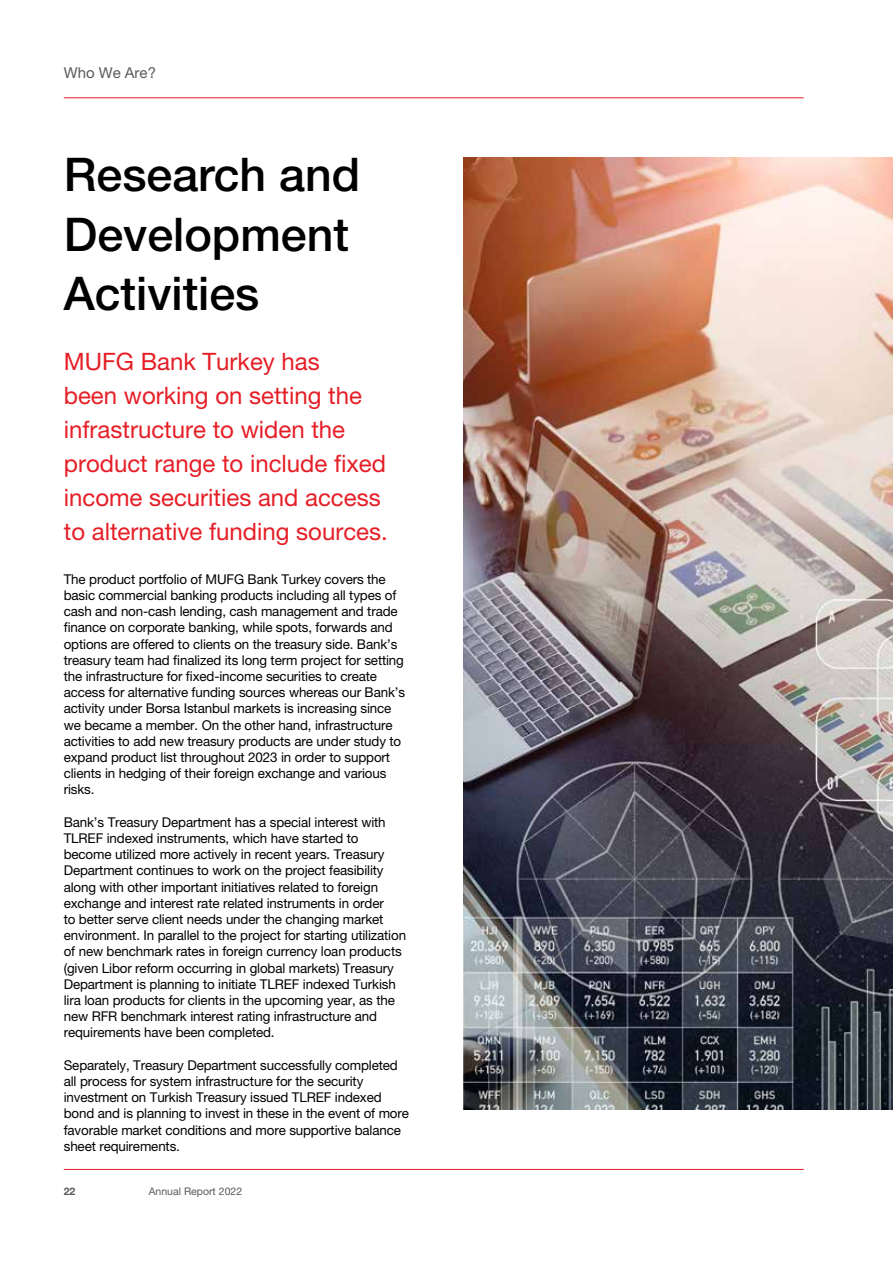
<style>
.page{position:relative;width:893px;height:1263px;background:#fff}
.page>*{position:absolute;margin:0;border:0;box-sizing:border-box;transform-origin:0 0}
.t1{font:500 46.5px/59.6px "Helvetica Neue LT Pro";color:#000}
.t2{font:24px/34px "Helvetica Neue LT Pro";color:#e61e26}
.t3{font:15px "Helvetica Neue LT Pro";color:#5a5a5a}
.t4{font:13.5px/16.2px "Helvetica Neue LT Pro";letter-spacing:-.01em;color:#000}
.t5{font:10.5px "Helvetica Neue LT Pro";color:#5a5a5a}
.t6{font:700 10.5px "Helvetica Neue LT Pro";color:#5a5a5a}
</style>
<div class="page">
<hr style="left:64px;top:98px;width:740px;height:1px;background:#e61e26">
<hr style="left:64px;top:1169px;width:740px;height:1px;background:#e61e26">
<img style="left:463px;top:157px;width:430px;height:953px">
<p class="t3" style="left:64px;top:63px;width:94px">Who We Are?</p>
<h1 class="t1" style="left:64px;top:145px;width:298px">Research and<br>Development<br>Activities</h1>
<h2 class="t2" style="left:64px;top:344px;width:326px">MUFG Bank Turkey has<br>been working on setting the infrastructure to widen the product range to include fixed income securities and access to alternative funding sources.</h2>
<p class="t4" style="left:64px;top:571px;width:343px">The product portfolio of MUFG Bank Turkey covers the basic commercial banking products including all types of cash and non-cash lending, cash management and trade finance on corporate banking, while spots, forwards and options are offered to clients on the treasury side. Bank’s treasury team had finalized its long term project for setting the infrastructure for fixed-income securities to create access for alternative funding sources whereas our Bank’s activity under Borsa Istanbul markets is increasing since we became a member. On the other hand, infrastructure activities to add new treasury products are under study to expand product list throughout 2023 in order to support clients in hedging of their foreign exchange and various risks.</p>
<p class="t4" style="left:64px;top:814px;width:344px">Bank’s Treasury Department has a special interest with TLREF indexed instruments, which have started to become utilized more actively in recent years. Treasury Department continues to work on the project feasibility along with other important initiatives related to foreign exchange and interest rate related instruments in order<br>to better serve client needs under the changing market environment. In parallel to the project for starting utilization of new benchmark rates in foreign currency loan products (given Libor reform occurring in global markets) Treasury Department is planning to initiate TLREF indexed Turkish lira loan products for clients in the upcoming year, as the new RFR benchmark interest rating infrastructure and requirements have been completed.</p>
<p class="t4" style="left:64px;top:1057px;width:347px">Separately, Treasury Department successfully completed all process for system infrastructure for the security investment on Turkish Treasury issued TLREF indexed bond and is planning to invest in these in the event of more favorable market conditions and more supportive balance sheet requirements.</p>
<p class="t6" style="left:64px;top:1185px;width:13px">22</p>
<p class="t5" style="left:149px;top:1185px;width:95px">Annual Report 2022</p>
</div>
